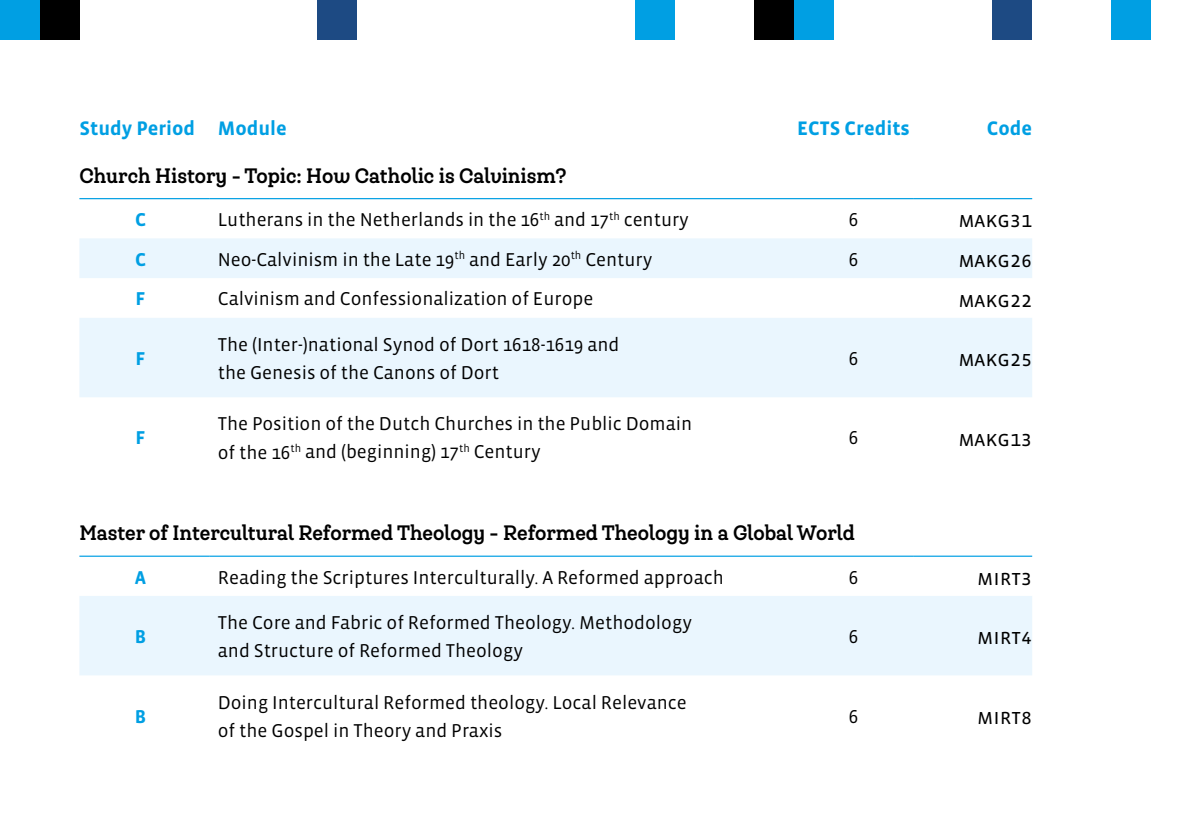
<style>
.page{position:relative;width:1191px;height:840px;background:#fff}
.page>*{position:absolute;margin:0;border:0;box-sizing:border-box;transform-origin:0 0}
.t1{font:22px "Vista Sans SC Book";color:#000}
.t2{font:700 20px "Queulat Cnd Alt";color:#000}
.t3{font:700 20px "Vista Sans";color:#009fe3}
.t4{font:19px/28px "Vista Sans";color:#000}
.t5{font:700 19px "Vista Sans";color:#009fe3}
</style>
<div class="page">
<svg style="left:79px;top:238px;width:953px;height:437px"></svg>
<hr style="left:79px;top:198px;width:131px;height:1px;background:#009fe3">
<hr style="left:210px;top:198px;width:584px;height:1px;background:#009fe3">
<hr style="left:794px;top:198px;width:119px;height:1px;background:#009fe3">
<hr style="left:913px;top:198px;width:119px;height:1px;background:#009fe3">
<hr style="left:79px;top:555px;width:131px;height:1px;background:#009fe3">
<hr style="left:210px;top:555px;width:584px;height:1px;background:#009fe3">
<hr style="left:794px;top:555px;width:119px;height:1px;background:#009fe3">
<hr style="left:913px;top:555px;width:119px;height:1px;background:#009fe3">
<hr style="left:1190px;top:0;width:1px;height:40px;background:#009fe3">
<div style="left:0;top:0;width:40px;height:40px;background:#009fe3"></div>
<div style="left:635px;top:0;width:40px;height:40px;background:#009fe3"></div>
<div style="left:1111px;top:0;width:40px;height:40px;background:#009fe3"></div>
<div style="left:40px;top:0;width:39px;height:40px;background:#000"></div>
<div style="left:317px;top:0;width:40px;height:40px;background:#1d4a83"></div>
<div style="left:754px;top:0;width:40px;height:40px;background:#000"></div>
<div style="left:794px;top:0;width:39px;height:40px;background:#009fe3"></div>
<div style="left:992px;top:0;width:40px;height:40px;background:#1d4a83"></div>
<p class="t3" style="left:79px;top:118px;width:209px">Study Period Module</p>
<p class="t3" style="left:797px;top:118px;width:114px">ECTS Credits</p>
<p class="t3" style="left:987px;top:118px;width:47px">Code</p>
<p class="t2" style="left:79px;top:162px;width:488px">Church History - Topic: How Catholic is Calvinism?</p>
<p class="t5" style="left:135px;top:210px;width:13px">C</p>
<p class="t4" style="left:218px;top:206px;width:472px">Lutherans in the Netherlands in the 16<sup>th</sup> and 17<sup>th</sup> century</p>
<p class="t4" style="left:848px;top:206px;width:11px">6</p>
<p class="t1" style="left:958px;top:208px;width:75px">makg31</p>
<p class="t5" style="left:135px;top:249px;width:13px">C</p>
<p class="t4" style="left:218px;top:245px;width:436px">Neo-Calvinism in the Late 19<sup>th</sup> and Early 20<sup>th</sup> Century</p>
<p class="t4" style="left:848px;top:245px;width:11px">6</p>
<p class="t1" style="left:958px;top:248px;width:75px">makg26</p>
<p class="t5" style="left:136px;top:289px;width:12px">F</p>
<p class="t4" style="left:218px;top:285px;width:377px">Calvinism and Confessionalization of Europe</p>
<p class="t1" style="left:958px;top:288px;width:75px">makg22</p>
<p class="t5" style="left:136px;top:349px;width:12px">F</p>
<p class="t5" style="left:136px;top:428px;width:12px">F</p>
<p class="t4" style="left:218px;top:331px;width:403px">The (Inter-)national Synod of Dort 1618-1619 and the Genesis of the Canons of Dort</p>
<p class="t4" style="left:218px;top:410px;width:476px">The Position of the Dutch Churches in the Public Domain of the 16<sup>th</sup> and (beginning) 17<sup>th</sup> Century</p>
<p class="t4" style="left:848px;top:345px;width:11px">6</p>
<p class="t1" style="left:958px;top:347px;width:75px">makg25</p>
<p class="t4" style="left:848px;top:424px;width:11px">6</p>
<p class="t1" style="left:958px;top:427px;width:75px">makg13</p>
<p class="t2" style="left:79px;top:519px;width:777px">Master of Intercultural Reformed Theology - Reformed Theology in a Global World</p>
<p class="t5" style="left:135px;top:567px;width:13px">A</p>
<p class="t4" style="left:218px;top:563px;width:507px">Reading the Scriptures Interculturally. A Reformed approach</p>
<p class="t4" style="left:848px;top:563px;width:11px">6</p>
<p class="t1" style="left:977px;top:565px;width:56px">mirt3</p>
<p class="t5" style="left:135px;top:626px;width:13px">B</p>
<p class="t5" style="left:135px;top:706px;width:13px">B</p>
<p class="t4" style="left:218px;top:608px;width:476px">The Core and Fabric of Reformed Theology. Methodology and Structure of Reformed Theology</p>
<p class="t4" style="left:218px;top:688px;width:470px">Doing Intercultural Reformed theology. Local Relevance of the Gospel in Theory and Praxis</p>
<p class="t4" style="left:848px;top:622px;width:11px">6</p>
<p class="t1" style="left:977px;top:625px;width:56px">mirt4</p>
<p class="t4" style="left:848px;top:702px;width:11px">6</p>
<p class="t1" style="left:977px;top:704px;width:56px">mirt8</p>
</div>
